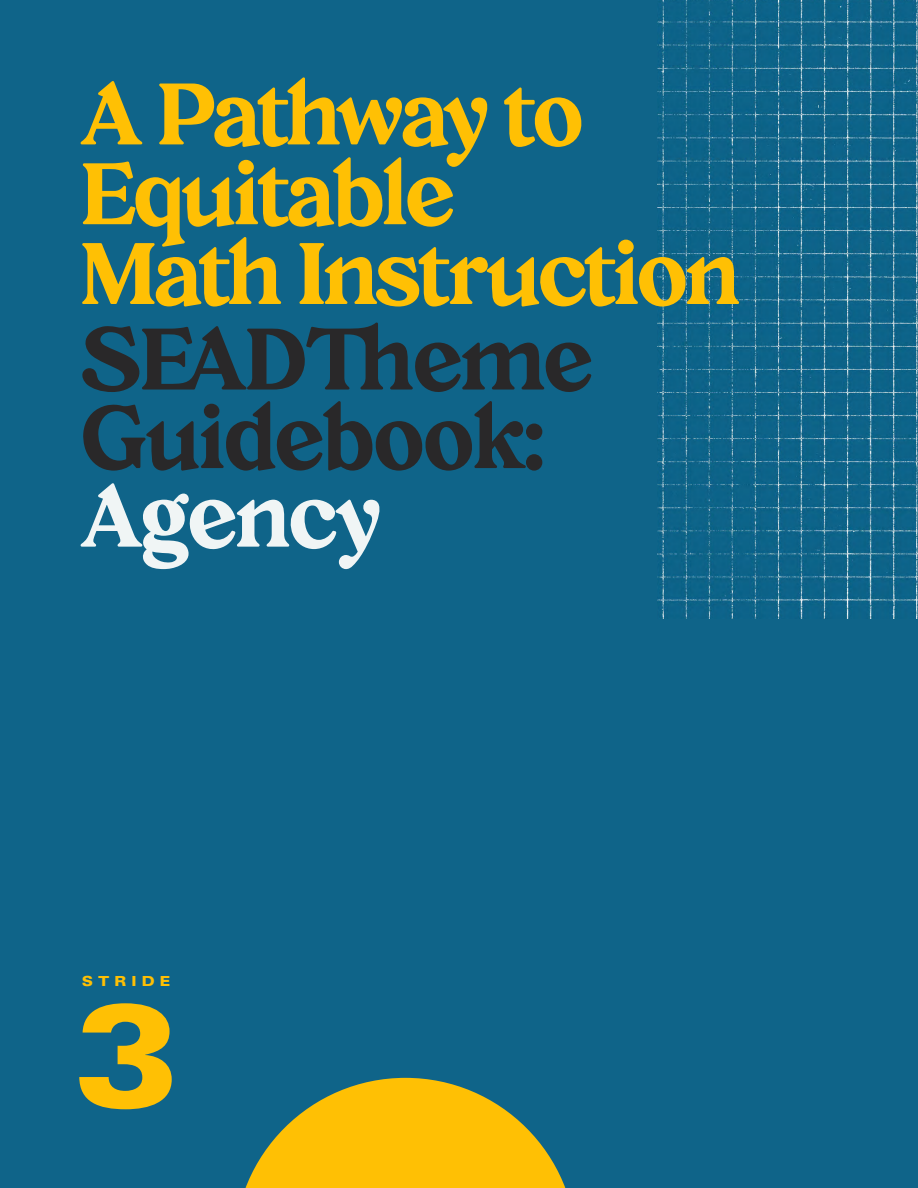
<style>
.page{position:relative;width:918px;height:1188px;background:#0f6489}
.page>*{position:absolute;margin:0;border:0;box-sizing:border-box;transform-origin:0 0}
.t1{font:900 expanded 144px "Univers";color:#ffc004}
.t2{font:87px "Creolia";letter-spacing:-.03em;color:#ffc004}
.t3{font:87px "Creolia";letter-spacing:-.015em;color:#292829}
.t4{font:87px "Creolia";letter-spacing:-.05em;color:#ffc004}
.t5{font:87px "Creolia";letter-spacing:-.015em;color:#f0f5f5}
.t6{font:900 expanded 13.8px "Univers";letter-spacing:.35em;color:#ffc004}
</style>
<div class="page">
<img style="left:658px;top:0;width:260px;height:619px">
<svg style="left:245px;top:1078px;width:321px;height:110px"></svg>
<p class="t4" style="left:81px;top:61px;width:504px">A Pathway to</p>
<p class="t2" style="left:81px;top:141px;width:375px">Equitable</p>
<p class="t2" style="left:81px;top:221px;width:660px">Math Instruction</p>
<p class="t3" style="left:81px;top:306px;width:513px">SEADTheme</p>
<p class="t3" style="left:81px;top:385px;width:465px">Guidebook:</p>
<p class="t5" style="left:81px;top:463px;width:301px">Agency</p>
<p class="t6" style="left:82px;top:973px;width:90px">STRIDE</p>
<p class="t1" style="left:73px;top:971px;width:108px">3</p>
</div>
